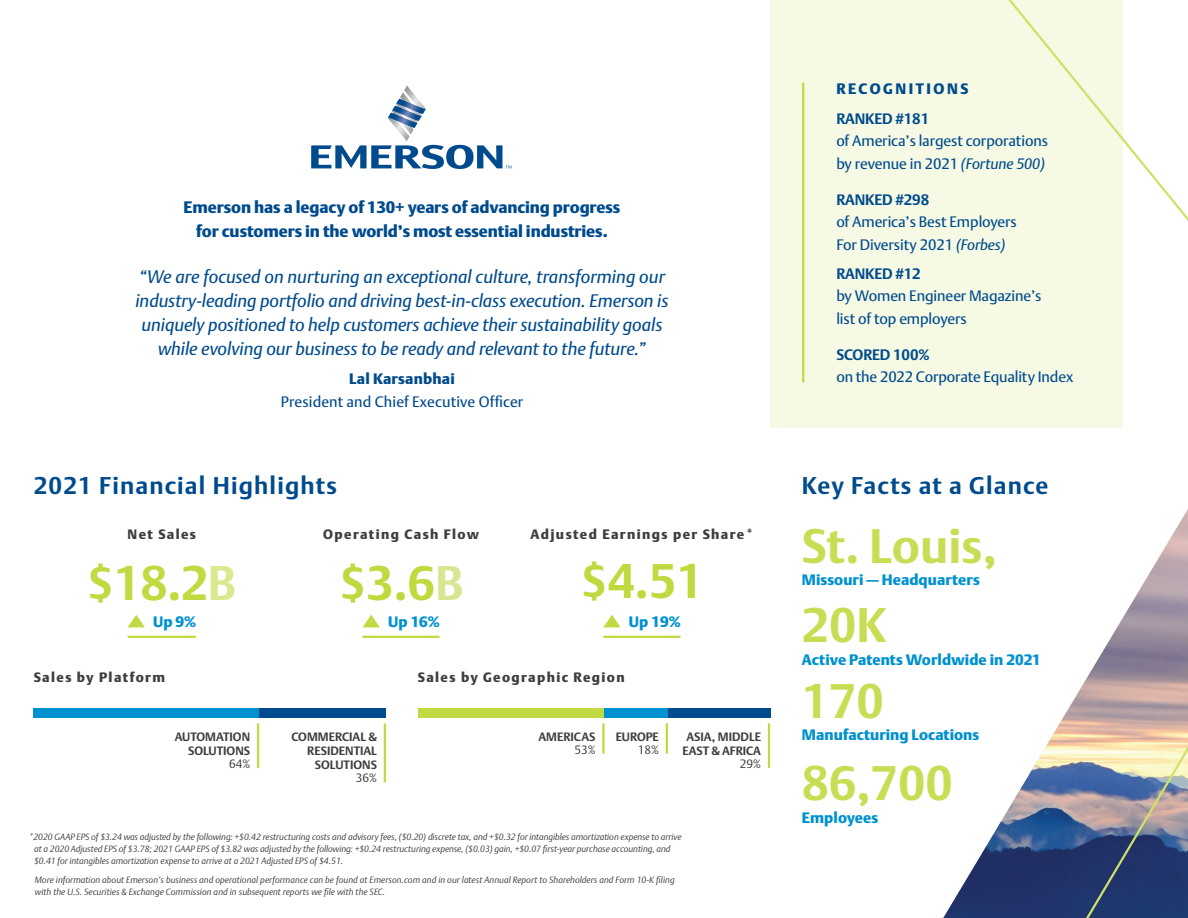
<style>
.page{position:relative;width:1188px;height:918px;background:#fff}
.page>*{position:absolute;margin:0;border:0;box-sizing:border-box;transform-origin:0 0}
.t1{font:700 48px "DTL Argo T";color:#c9dd54}
.t2{font:700 48px "DTL Argo T";color:#c2d83f}
.t3{font:700 48px "DTL Argo T";color:#c3d941}
.SIDEBAR_Header{font:700 24px "DTL Argo T";letter-spacing:.05em;color:#004b8d}
.CONTENT_Subhead_3{font:italic 18px/24px "DTL Argo T";color:#004b8d;text-align:center}
.CONTENT_Intro{font:16.5px/24px "DTL Argo T Black";letter-spacing:-.01em;color:#004b8d;text-align:center}
.CONTENT_Subhead_3-2{font:15px/22.5px "DTL Argo T";letter-spacing:-.005em;color:#004b8d}
.t4{font:15px "DTL Argo T Black";color:#0091d0}
.t5{font:700 15px "DTL Argo T";letter-spacing:-.01em;color:#004b8d}
.SIDEBAR_Callout_Titl{font:15px "DTL Argo T Black";letter-spacing:.17em;color:#004b8d}
.CHART_Title{font:13.5px "DTL Argo T Black";letter-spacing:.1em;color:#3e3e3f}
.CHART_Axis_Label{font:700 12px/14.4px "DTL Argo T";color:#3e3e3f;text-align:right}
.CHART_Value{font:12px "DTL Argo T Light";color:#3e3e3f}
.CHART_Footnote{font:italic 9px/12px "DTL Argo T Light";color:#3e3e3f}
.s1{font-family:"DTL Argo T Black"}
.s2{color:#dbe88d}
.s3{color:#d9e590}
.s4{font-style:italic}
</style>
<div class="page">
<svg style="left:733px;top:0;width:455px;height:918px"></svg>
<hr style="left:128px;top:636px;width:68px;height:2px;background:#c3d941">
<svg style="left:128px;top:615px;width:17px;height:12px"></svg>
<hr style="left:603px;top:636px;width:78px;height:2px;background:#c3d941">
<svg style="left:603px;top:615px;width:18px;height:12px"></svg>
<hr style="left:363px;top:636px;width:77px;height:2px;background:#c3d941">
<svg style="left:363px;top:615px;width:17px;height:12px"></svg>
<hr style="left:384px;top:723px;width:2px;height:59px;background:#c3d941">
<hr style="left:257px;top:723px;width:2px;height:45px;background:#c3d941">
<div style="left:34px;top:709px;width:225px;height:9px;background:#0091d0"></div>
<div style="left:259px;top:709px;width:127px;height:9px;background:#004b8d"></div>
<svg style="left:311px;top:85px;width:200px;height:84px"></svg>
<hr style="left:666px;top:723px;width:2px;height:31px;background:#c3d941">
<hr style="left:602px;top:723px;width:3px;height:31px;background:#c3d941">
<hr style="left:768px;top:723px;width:2px;height:45px;background:#c3d941">
<div style="left:668px;top:709px;width:102px;height:9px;background:#004b8d"></div>
<div style="left:418px;top:709px;width:187px;height:9px;background:#c3d941"></div>
<div style="left:605px;top:709px;width:63px;height:9px;background:#0091d0"></div>
<p class="CONTENT_Intro" style="left:184px;top:195px;width:438px">Emerson has a legacy of 130+ years of advancing progress for customers in the world’s most essential industries.</p>
<p class="CONTENT_Subhead_3" style="left:135px;top:265px;width:535px">“We are focused on nurturing an exceptional culture, transforming our industry-leading portfolio and driving best-in-class execution. Emerson is uniquely positioned to help customers achieve their sustainability goals while evolving our business to be ready and relevant to the future.”</p>
<p class="CONTENT_Subhead_3-2" style="left:281px;top:368px;width:244px;text-align:center"><span class="s1">Lal Karsanbhai<br></span>President and Chief Executive Officer</p>
<p class="SIDEBAR_Header" style="left:34px;top:471px;width:305px">2021 Financial Highlights</p>
<p class="CHART_Title" style="left:128px;top:527px;width:70px">Net Sales</p>
<p class="CHART_Title" style="left:323px;top:527px;width:157px">Operating Cash Flow</p>
<p class="CHART_Title" style="left:531px;top:527px;width:224px">Adjusted Earnings per Share*</p>
<p class="t2" style="left:580px;top:552px;width:125px">$4.51</p>
<p class="t3" style="left:87px;top:555px;width:151px">$18.2<span class="s2">B</span></p>
<p class="t4" style="left:153px;top:613px;width:44px">Up 9%</p>
<p class="t4" style="left:629px;top:613px;width:53px">Up 19%</p>
<p class="t2" style="left:339px;top:555px;width:126px">$3.6<span class="s3">B</span></p>
<p class="t4" style="left:388px;top:613px;width:53px">Up 16%</p>
<p class="CHART_Title" style="left:34px;top:669px;width:133px">Sales by Platform</p>
<p class="CHART_Axis_Label" style="left:175px;top:729px;width:77px">AUTOMATION<br>SOLUTIONS</p>
<p class="CHART_Value" style="left:229px;top:757px;width:23px">64%</p>
<p class="CHART_Axis_Label" style="left:291px;top:729px;width:87px">COMMERCIAL &amp;<br>RESIDENTIAL<br>SOLUTIONS</p>
<p class="CHART_Value" style="left:356px;top:771px;width:23px">36%</p>
<p class="CHART_Title" style="left:418px;top:669px;width:208px">Sales by Geographic Region</p>
<p class="CHART_Axis_Label" style="left:538px;top:729px;width:59px">AMERICAS</p>
<p class="CHART_Value" style="left:574px;top:742px;width:23px">53%</p>
<p class="CHART_Axis_Label" style="left:616px;top:729px;width:45px">EUROPE</p>
<p class="CHART_Value" style="left:638px;top:742px;width:23px">18%</p>
<p class="CHART_Axis_Label" style="left:682px;top:729px;width:80px;text-align:center">ASIA, MIDDLE<br>EAST &amp; AFRICA</p>
<p class="CHART_Value" style="left:740px;top:757px;width:23px">29%</p>
<p class="CHART_Footnote" style="left:34px;top:831px;width:649px;text-indent:-5px">*2020 GAAP EPS of $3.24 was adjusted by the following: +$0.42 restructuring costs and advisory fees, ($0.20) discrete tax, and +$0.32 for intangibles amortization expense to arrive at a 2020 Adjusted EPS of $3.78; 2021 GAAP EPS of $3.82 was adjusted by the following: +$0.24 restructuring expense, ($0.03) gain, +$0.07 first-year purchase accounting, and $0.41 for intangibles amortization expense to arrive at a 2021 Adjusted EPS of $4.51.</p>
<p class="CHART_Footnote" style="left:35px;top:873px;width:641px">More information about Emerson’s business and operational performance can be found at Emerson.com and in our latest Annual Report to Shareholders and Form 10-K filing with the U.S. Securities &amp; Exchange Commission and in subsequent reports we file with the SEC.</p>
<p class="SIDEBAR_Callout_Titl" style="left:836px;top:80px;width:134px">RECOGNITIONS</p>
<h3 class="t5" style="left:836px;top:109px;width:94px">RANKED #181</h3>
<h3 class="CONTENT_Subhead_3-2" style="left:836px;top:129px;width:213px">of America’s largest corporations by revenue in 2021 <span class="s4">(Fortune 500)</span></h3>
<h3 class="t5" style="left:836px;top:190px;width:94px">RANKED #298</h3>
<h3 class="CONTENT_Subhead_3-2" style="left:836px;top:210px;width:182px">of America’s Best Employers<br>For Diversity 2021 <span class="s4">(Forbes)</span></h3>
<h3 class="t5" style="left:836px;top:265px;width:86px">RANKED #12</h3>
<h3 class="CONTENT_Subhead_3-2" style="left:836px;top:285px;width:207px">by Women Engineer Magazine’s list of top employers</h3>
<h3 class="t5" style="left:836px;top:346px;width:95px">SCORED 100%</h3>
<h3 class="CONTENT_Subhead_3-2" style="left:836px;top:366px;width:238px">on the 2022 Corporate Equality Index</h3>
<p class="SIDEBAR_Header" style="left:802px;top:471px;width:248px">Key Facts at a Glance</p>
<p class="t1" style="left:802px;top:517px;width:196px">St. Louis,</p>
<p class="t4" style="left:802px;top:571px;width:179px">Missouri — Headquarters</p>
<p class="t1" style="left:802px;top:597px;width:86px">20K</p>
<p class="t4" style="left:802px;top:650px;width:240px">Active Patents Worldwide in 2021</p>
<p class="t1" style="left:802px;top:672px;width:83px">170</p>
<p class="t4" style="left:802px;top:726px;width:179px">Manufacturing Locations</p>
<p class="t1" style="left:802px;top:755px;width:152px">86,700</p>
<p class="t4" style="left:802px;top:809px;width:78px">Employees</p>
</div>
